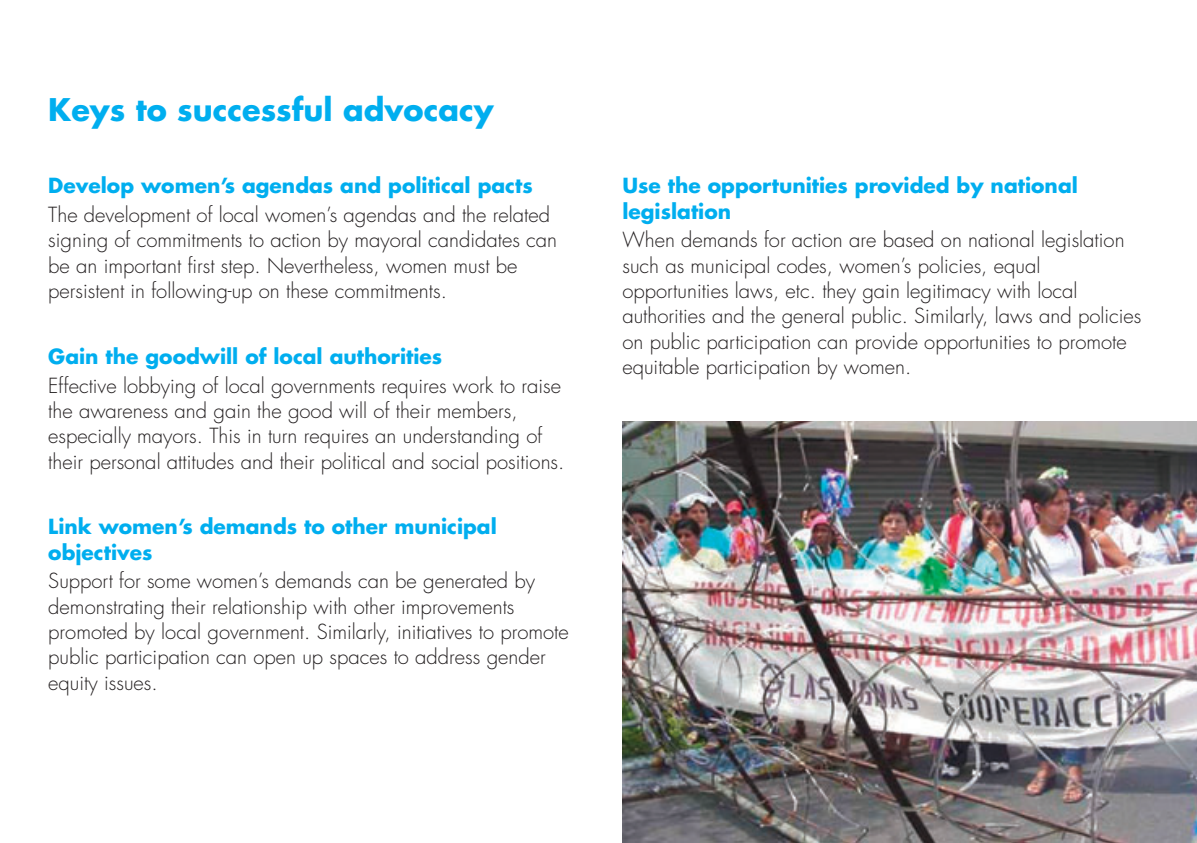
<style>
.page{position:relative;width:1197px;height:843px;background:#fff}
.page>*{position:absolute;margin:0;border:0;box-sizing:border-box;transform-origin:0 0}
.t1{font:700 30.38px "Futura";color:#00aeef}
.t2{font:300 20.25px/25.2px "Futura";color:#231f20}
.t3{font:700 20.25px/25.2px "Futura";color:#00aeef}
</style>
<div class="page">
<img style="left:622px;top:421px;width:575px;height:422px">
<h1 class="t1" style="left:48px;top:96px;width:447px">Keys to successful advocacy</h1>
<p class="t3" style="left:48px;top:175px;width:486px">Develop women’s agendas and political pacts</p>
<p class="t2" style="left:48px;top:204px;width:510px">The development of local women’s agendas and the related signing of commitments to action by mayoral candidates can be an important first step. Nevertheless, women must be persistent in following-up on these commitments.</p>
<p class="t3" style="left:48px;top:345px;width:395px">Gain the goodwill of local authorities</p>
<p class="t2" style="left:48px;top:374px;width:518px">Effective lobbying of local governments requires work to raise the awareness and gain the good will of their members, especially mayors. This in turn requires an understanding of their personal attitudes and their political and social positions.</p>
<p class="t3" style="left:48px;top:516px;width:450px">Link women’s demands to other municipal objectives</p>
<p class="t2" style="left:48px;top:570px;width:522px">Support for some women’s demands can be generated by demonstrating their relationship with other improvements promoted by local government. Similarly, initiatives to promote public participation can open up spaces to address gender equity issues.</p>
<p class="t3" style="left:622px;top:175px;width:457px">Use the opportunities provided by national legislation</p>
<p class="t2" style="left:622px;top:229px;width:521px">When demands for action are based on national legislation such as municipal codes, women’s policies, equal opportunities laws, etc. they gain legitimacy with local authorities and the general public. Similarly, laws and policies on public participation can provide opportunities to promote equitable participation by women.</p>
</div>
